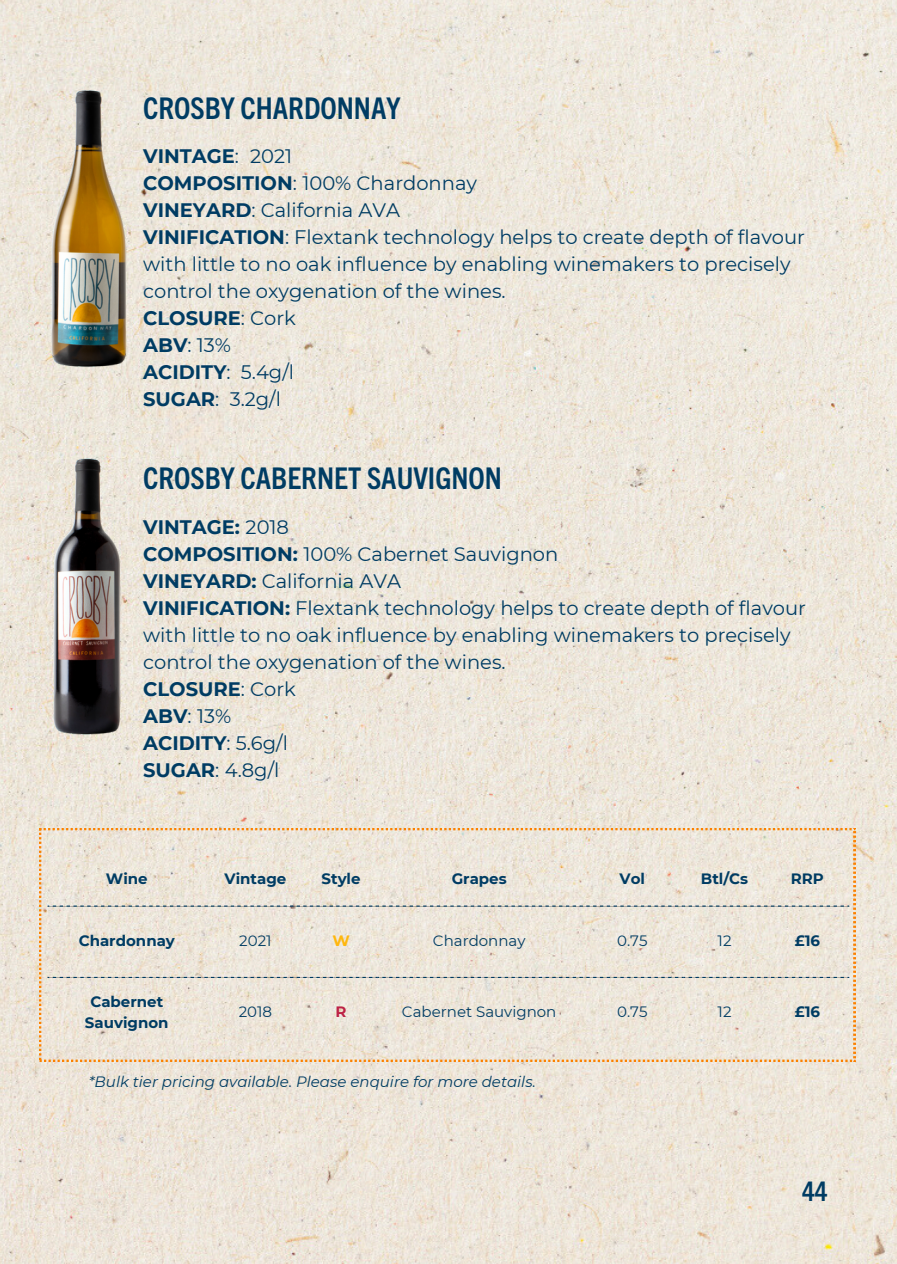
<style>
.page{position:relative;width:897px;height:1264px;background:#fff}
.page>*{position:absolute;margin:0;border:0;box-sizing:border-box;transform-origin:0 0}
.t1{font:700 condensed 30px "Trade Gothic Next LT Pro";color:#003c63}
.t2{font:700 condensed 27px "Trade Gothic Next LT Pro";color:#003c63}
.t3{font:19.5px/27px "Montserrat";color:#003c63}
.t4{font:700 15px/20.2px "Montserrat";color:#003c63;text-align:center}
.t5{font:italic 15px "Montserrat";color:#003c63}
.t6{font:15px "Montserrat";color:#003c63}
.t7{font:700 15px "Montserrat";color:#ffb70d}
.t8{font:700 15px "Montserrat";color:#bd2246}
.s1{font-weight:700}
</style>
<div class="page">
<img style="left:0;top:0;width:897px;height:1263px">
<img style="left:25px;top:90px;width:129px;height:278px">
<img style="left:25px;top:459px;width:129px;height:275px">
<svg style="left:39px;top:828px;width:816px;height:233px;background:#ebe3d6"></svg>
<p class="t1" style="left:143px;top:87px;width:259px">CROSBY CHARDONNAY</p>
<p class="t3" style="left:143px;top:142px;width:663px"><span class="s1">VINTAGE</span>: 2021<br><span class="s1">COMPOSITION</span>: 100% Chardonnay<br><span class="s1">VINEYARD</span>: California AVA<br><span class="s1">VINIFICATION</span>: Flextank technology helps to create depth of flavour with little to no oak influence by enabling winemakers to precisely control the oxygenation of the wines.<br><span class="s1">CLOSURE</span>: Cork<br><span class="s1">ABV</span>: 13%<br><span class="s1">ACIDITY</span>: 5.4g/l<br><span class="s1">SUGAR</span>:</p>
<p class="t3" style="left:230px;top:385px;width:53px">3.2g/l</p>
<p class="t1" style="left:143px;top:456px;width:360px">CROSBY CABERNET SAUVIGNON</p>
<p class="t3" style="left:143px;top:513px;width:664px"><span class="s1">VINTAGE:</span> 2018<br><span class="s1">COMPOSITION:</span> 100% Cabernet Sauvignon<br><span class="s1">VINEYARD:</span> California AVA<br><span class="s1">VINIFICATION:</span> Flextank technology helps to create depth of flavour with little to no oak influence by enabling winemakers to precisely control the oxygenation of the wines.<br><span class="s1">CLOSURE</span>: Cork<br><span class="s1">ABV</span>: 13%<br><span class="s1">ACIDITY</span>: 5.6g/l<br><span class="s1">SUGAR</span>: 4.8g/l</p>
<p class="t4" style="left:106px;top:868px;width:43px">Wine</p>
<h1 class="t4" style="left:224px;top:868px;width:63px">Vintage</h1>
<h2 class="t4" style="left:321px;top:868px;width:41px">Style</h2>
<p class="t4" style="left:452px;top:868px;width:57px">Grapes</p>
<h1 class="t4" style="left:619px;top:868px;width:27px">Vol</h1>
<h2 class="t4" style="left:701px;top:868px;width:49px">Btl/Cs</h2>
<p class="t4" style="left:791px;top:868px;width:35px">RRP</p>
<p class="t4" style="left:79px;top:930px;width:98px">Chardonnay</p>
<p class="t6" style="left:239px;top:931px;width:34px">2021</p>
<p class="t7" style="left:332px;top:931px;width:19px">W</p>
<p class="t6" style="left:433px;top:931px;width:94px">Chardonnay</p>
<p class="t6" style="left:617px;top:931px;width:32px">0.75</p>
<p class="t6" style="left:717px;top:931px;width:15px">12</p>
<p class="t4" style="left:794px;top:930px;width:27px">£16</p>
<p class="t4" style="left:85px;top:991px;width:85px">Cabernet<br>Sauvignon</p>
<p class="t6" style="left:239px;top:1002px;width:35px">2018</p>
<p class="t8" style="left:335px;top:1002px;width:13px">R</p>
<p class="t6" style="left:402px;top:1002px;width:156px">Cabernet Sauvignon</p>
<p class="t6" style="left:617px;top:1002px;width:32px">0.75</p>
<p class="t6" style="left:717px;top:1002px;width:15px">12</p>
<p class="t4" style="left:794px;top:1001px;width:27px">£16</p>
<p class="t5" style="left:89px;top:1072px;width:448px">*Bulk tier pricing available. Please enquire for more details.</p>
<h2 class="t2" style="left:802px;top:1172px;width:27px">44</h2>
</div>
